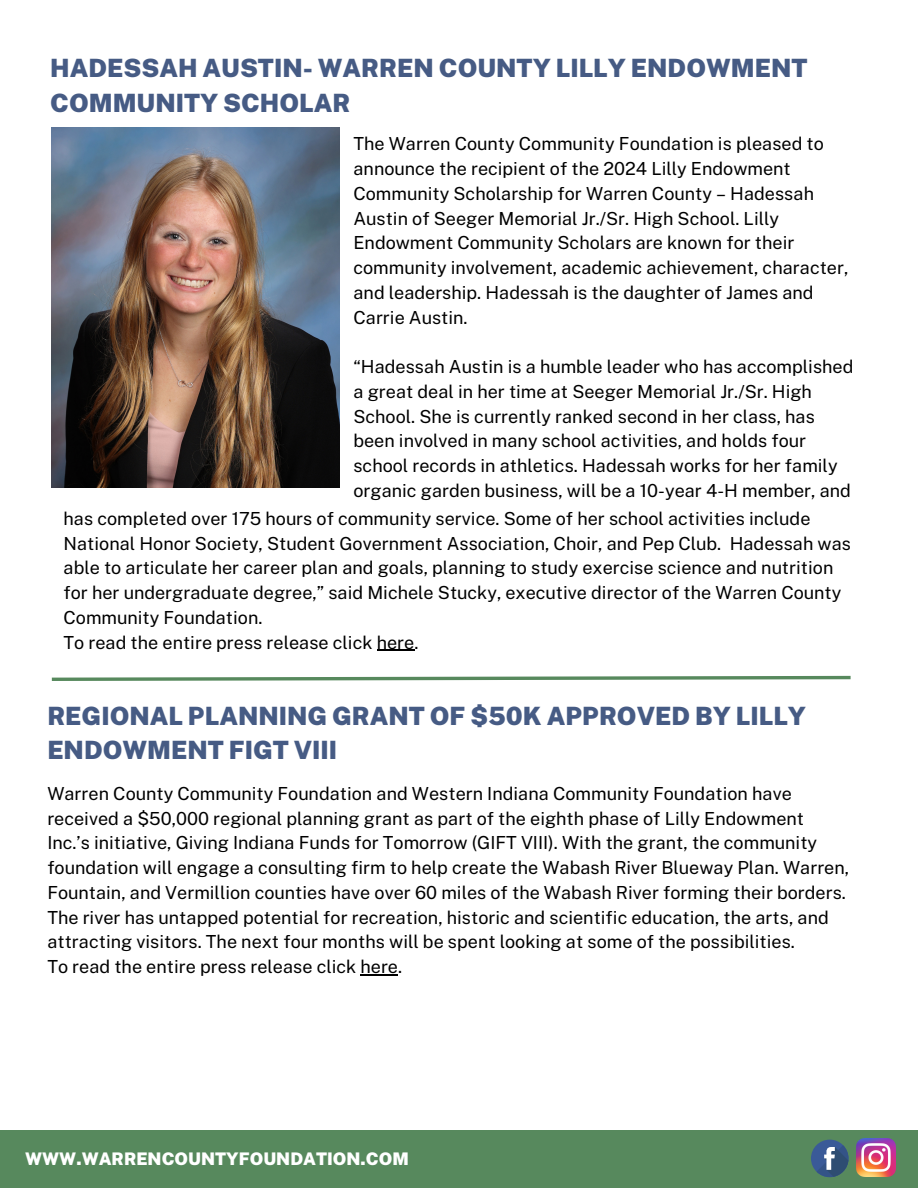
<style>
.page{position:relative;width:918px;height:1188px;background:#fff}
.page>*{position:absolute;margin:0;border:0;box-sizing:border-box;transform-origin:0 0}
.t1{font:900 25.2px/34.8px "Public Sans";color:#465b84}
.t2{font:18px/24.8px "Public Sans";color:#000}
.t3{font:900 17.4px "Public Sans";color:#fff}
</style>
<div class="page">
<div style="left:0;top:1130px;width:918px;height:58px;background:#57895d"></div>
<div style="left:811px;top:1140px;width:38px;height:37px;background:#3a5a98;border-radius:50%"></div>
<svg style="left:816px;top:1145px;width:33px;height:33px"></svg>
<img style="left:857px;top:1138px;width:38px;height:39px">
<svg style="left:51px;top:675px;width:800px;height:6px"></svg>
<img style="left:52px;top:127px;width:288px;height:360px">
<hr style="left:360px;top:974px;width:38px;height:1px;background:#000">
<hr style="left:377px;top:650px;width:37px;height:1px;background:#000">
<p class="t1" style="left:50px;top:51px;width:759px">HADESSAH AUSTIN- WARREN COUNTY LILLY ENDOWMENT<br>COMMUNITY SCHOLAR</p>
<p class="t2" style="left:353px;top:132px;width:496px">The Warren County Community Foundation is pleased to announce the recipient of the 2024 Lilly Endowment Community Scholarship for Warren County – Hadessah Austin of Seeger Memorial Jr./Sr. High School. Lilly Endowment Community Scholars are known for their community involvement, academic achievement, character, and leadership. Hadessah is the daughter of James and Carrie Austin.</p>
<p class="t2" style="left:353px;top:354px;width:501px">“Hadessah Austin is a humble leader who has accomplished a great deal in her time at Seeger Memorial Jr./Sr. High School. She is currently ranked second in her class, has been involved in many school activities, and holds four school records in athletics. Hadessah works for her family organic garden business, will be a 10-year 4-H member, and</p>
<p class="t2" style="left:64px;top:506px;width:789px">has completed over 175 hours of community service. Some of her school activities include National Honor Society, Student Government Association, Choir, and Pep Club. Hadessah was able to articulate her career plan and goals, planning to study exercise science and nutrition for her undergraduate degree,” said Michele Stucky, executive director of the Warren County Community Foundation.</p>
<p class="t2" style="left:64px;top:630px;width:356px">To read the entire press release click here.</p>
<p class="t1" style="left:47px;top:698px;width:760px">REGIONAL PLANNING GRANT OF $50K APPROVED BY LILLY<br>ENDOWMENT FIGT VIII</p>
<p class="t2" style="left:47px;top:781px;width:803px">Warren County Community Foundation and Western Indiana Community Foundation have received a $50,000 regional planning grant as part of the eighth phase of Lilly Endowment Inc.’s initiative, Giving Indiana Funds for Tomorrow (GIFT VIII). With the grant, the community foundation will engage a consulting firm to help create the Wabash River Blueway Plan. Warren, Fountain, and Vermillion counties have over 60 miles of the Wabash River forming their borders.<br>The river has untapped potential for recreation, historic and scientific education, the arts, and attracting visitors. The next four months will be spent looking at some of the possibilities.</p>
<p class="t2" style="left:47px;top:954px;width:356px">To read the entire press release click here.</p>
<p class="t3" style="left:25px;top:1148px;width:385px">WWW.WARRENCOUNTYFOUNDATION.COM</p>
</div>
